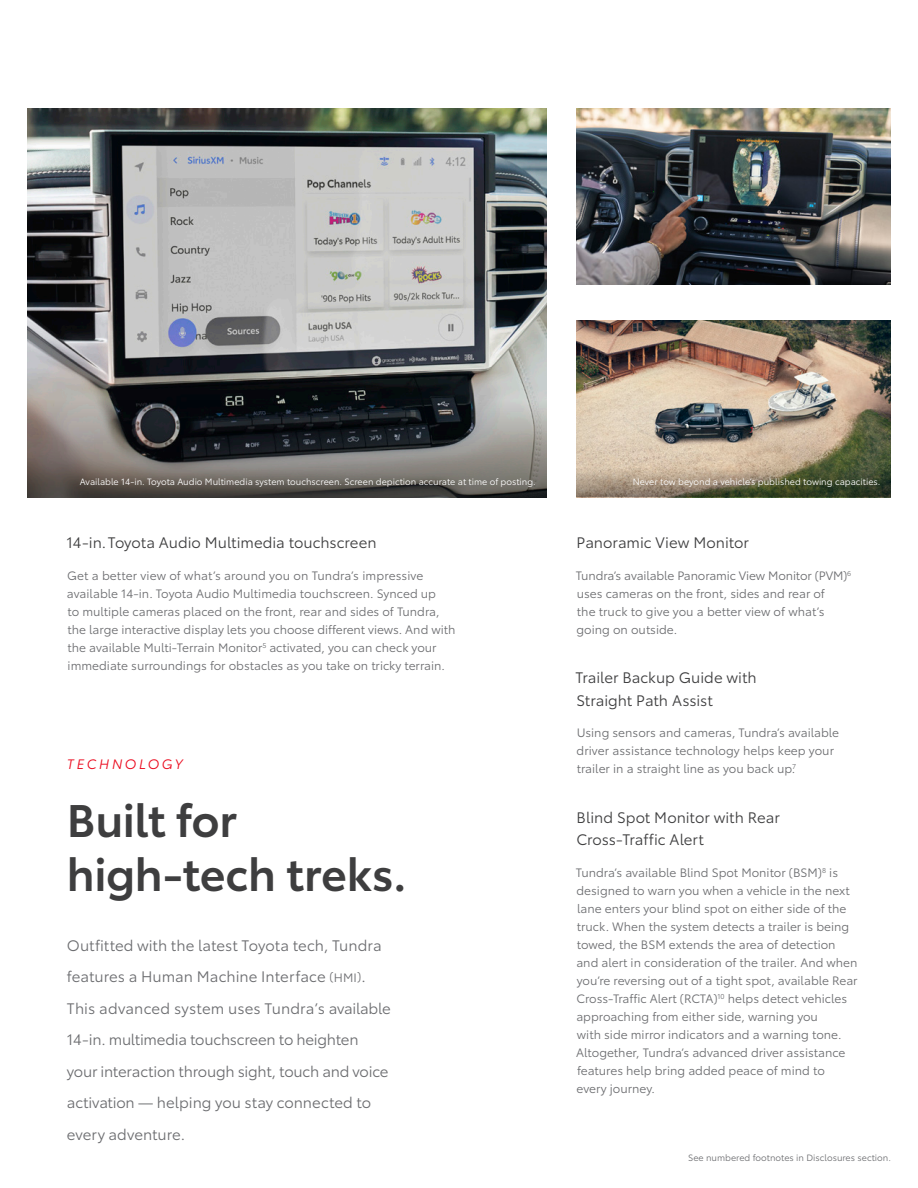
<style>
.page{position:relative;width:918px;height:1188px;background:#fff}
.page>*{position:absolute;margin:0;border:0;box-sizing:border-box;transform-origin:0 0}
._21_Headline{font:600 45px/54px "Toyota Type";letter-spacing:-.01em;color:#3e3e3f}
._21_BodyCopy{font:15px/31.5px "Toyota Type";letter-spacing:-.005em;color:#6c6d70}
._21_Feature_Headline{font:15px/22.5px "Toyota Type";color:#3e3e3f}
._21_Red_Section_Title{font:italic 13.5px "Toyota Type";letter-spacing:.2em;color:#eb0a1e}
._21_Feature_BodyCopy{font:12px/18px "Toyota Type";color:#6c6d70}
._21_Cutline{font:9px "Toyota Type";color:#fff}
._21_Cutline_Disc_footnote{font:9px "Toyota Type";color:#6c6d70}
.s1{font-size:12px}
</style>
<div class="page">
<img style="left:576px;top:108px;width:315px;height:177px">
<img style="left:576px;top:320px;width:315px;height:144px">
<img style="left:27px;top:108px;width:519px;height:279px">
<svg style="left:576px;top:464px;width:315px;height:33px;background:#807a60"></svg>
<svg style="left:27px;top:387px;width:519px;height:110px;background:#545352"></svg>
<p class="_21_Cutline" style="left:80px;top:475px;width:458px">Available 14-in. Toyota Audio Multimedia system touchscreen. Screen depiction accurate at time of posting.</p>
<p class="_21_Cutline" style="left:633px;top:475px;width:249px">Never tow beyond a vehicle’s published towing capacities.</p>
<p class="_21_Feature_Headline" style="left:66px;top:531px;width:312px">14-in. Toyota Audio Multimedia touchscreen</p>
<p class="_21_Feature_BodyCopy" style="left:67px;top:566px;width:390px">Get a better view of what’s around you on Tundra’s impressive available 14-in. Toyota Audio Multimedia touchscreen. Synced up<br>to multiple cameras placed on the front, rear and sides of Tundra, the large interactive display lets you choose different views. And with the available Multi-Terrain Monitor<sup>5</sup> activated, you can check your immediate surroundings for obstacles as you take on tricky terrain.</p>
<p class="_21_Red_Section_Title" style="left:67px;top:754px;width:118px">TECHNOLOGY</p>
<p class="_21_Headline" style="left:67px;top:790px;width:341px">Built for high-tech treks.</p>
<p class="_21_BodyCopy" style="left:67px;top:928px;width:325px">Outfitted with the latest Toyota tech, Tundra features a Human Machine Interface <span class="s1">(HMI)</span>.<br>This advanced system uses Tundra’s available 14-in. multimedia touchscreen to heighten your interaction through sight, touch and voice activation — helping you stay connected to every adventure.</p>
<p class="_21_Feature_Headline" style="left:577px;top:531px;width:174px">Panoramic View Monitor</p>
<p class="_21_Feature_BodyCopy" style="left:576px;top:566px;width:277px">Tundra’s available Panoramic View Monitor (PVM)<sup>6 </sup>uses cameras on the front, sides and rear of<br>the truck to give you a better view of what’s going on outside.</p>
<p class="_21_Feature_Headline" style="left:575px;top:666px;width:183px">Trailer Backup Guide with<br>Straight Path Assist</p>
<p class="_21_Feature_BodyCopy" style="left:577px;top:723px;width:264px">Using sensors and cameras, Tundra’s available driver assistance technology helps keep your trailer in a straight line as you back up.<sup>7</sup></p>
<p class="_21_Feature_Headline" style="left:576px;top:805px;width:205px">Blind Spot Monitor with Rear<br>Cross-Traffic Alert</p>
<p class="_21_Feature_BodyCopy" style="left:576px;top:863px;width:283px">Tundra’s available Blind Spot Monitor (BSM)<sup>8</sup> is designed to warn you when a vehicle in the next lane enters your blind spot on either side of the truck. When the system detects a trailer is being towed, the BSM extends the area of detection and alert in consideration of the trailer. And when you’re reversing out of a tight spot, available Rear Cross-Traffic Alert (RCTA)<sup>10</sup> helps detect vehicles approaching from either side, warning you<br>with side mirror indicators and a warning tone.<br>Altogether, Tundra’s advanced driver assistance features help bring added peace of mind to<br>every journey.</p>
<p class="_21_Cutline_Disc_footnote" style="left:688px;top:1151px;width:204px">See numbered footnotes in Disclosures section.</p>
</div>
